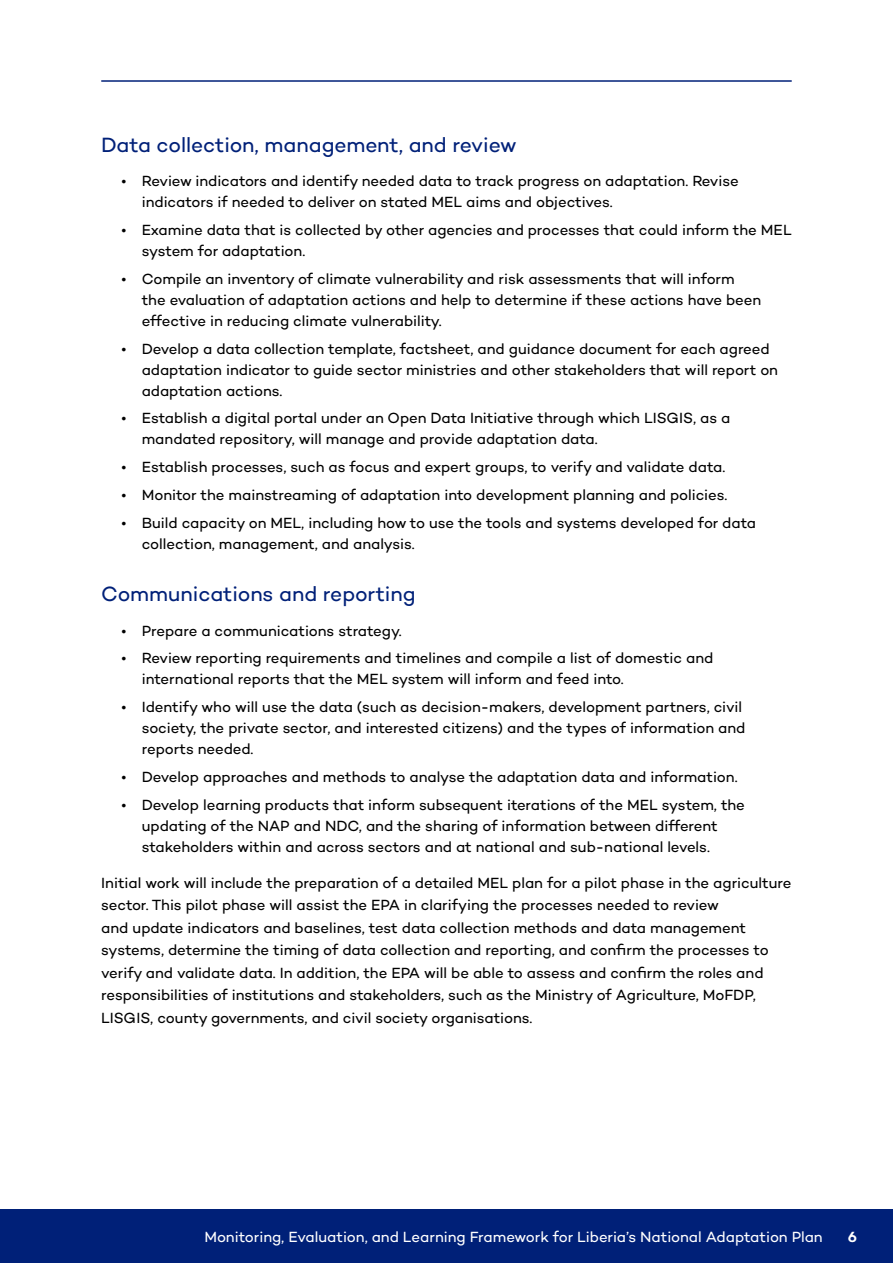
<style>
.page{position:relative;width:893px;height:1263px;background:#fff}
.page>*{position:absolute;margin:0;border:0;box-sizing:border-box;transform-origin:0 0}
.t1{font:21px "Campton";letter-spacing:-.005em;color:#002078}
.t2{font:15px/21px "Campton";letter-spacing:-.005em;color:#000}
.t3{font:15px "Campton";letter-spacing:-.005em;color:#fff}
.t4{font:600 15px "Campton";color:#fff}
</style>
<div class="page">
<hr style="left:101px;top:80px;width:691px;height:2px;background:#002078">
<div style="left:0;top:1209px;width:893px;height:54px;background:#002078"></div>
<h2 class="t1" style="left:101px;top:131px;width:417px">Data collection, management, and review</h2>
<p class="t2" style="left:142px;top:170px;width:598px;text-indent:-20px">• Review indicators and identify needed data to track progress on adaptation. Revise indicators if needed to deliver on stated MEL aims and objectives.</p>
<p class="t2" style="left:142px;top:219px;width:651px;text-indent:-20px">• Examine data that is collected by other agencies and processes that could inform the MEL system for adaptation.</p>
<p class="t2" style="left:142px;top:268px;width:621px;text-indent:-20px">• Compile an inventory of climate vulnerability and risk assessments that will inform the evaluation of adaptation actions and help to determine if these actions have been effective in reducing climate vulnerability.</p>
<p class="t2" style="left:142px;top:338px;width:638px;text-indent:-20px">• Develop a data collection template, factsheet, and guidance document for each agreed adaptation indicator to guide sector ministries and other stakeholders that will report on adaptation actions.</p>
<p class="t2" style="left:142px;top:407px;width:590px;text-indent:-20px">• Establish a digital portal under an Open Data Initiative through which LISGIS, as a mandated repository, will manage and provide adaptation data.</p>
<p class="t2" style="left:122px;top:456px;width:605px">• Establish processes, such as focus and expert groups, to verify and validate data.</p>
<p class="t2" style="left:122px;top:484px;width:607px">• Monitor the mainstreaming of adaptation into development planning and policies.</p>
<p class="t2" style="left:142px;top:512px;width:616px;text-indent:-20px">• Build capacity on MEL, including how to use the tools and systems developed for data collection, management, and analysis.</p>
<h2 class="t1" style="left:101px;top:581px;width:316px">Communications and reporting</h2>
<p class="t2" style="left:122px;top:620px;width:282px">• Prepare a communications strategy.</p>
<p class="t2" style="left:142px;top:647px;width:573px;text-indent:-20px">• Review reporting requirements and timelines and compile a list of domestic and international reports that the MEL system will inform and feed into.</p>
<p class="t2" style="left:142px;top:696px;width:605px;text-indent:-20px">• Identify who will use the data (such as decision-makers, development partners, civil society, the private sector, and interested citizens) and the types of information and reports needed.</p>
<p class="t2" style="left:122px;top:766px;width:618px">• Develop approaches and methods to analyse the adaptation data and information.</p>
<p class="t2" style="left:142px;top:794px;width:605px;text-indent:-20px">• Develop learning products that inform subsequent iterations of the MEL system, the updating of the NAP and NDC, and the sharing of information between different stakeholders within and across sectors and at national and sub-national levels.</p>
<p class="t2" style="left:101px;top:871px;width:692px;line-height:22.5px">Initial work will include the preparation of a detailed MEL plan for a pilot phase in the agriculture sector. This pilot phase will assist the EPA in clarifying the processes needed to review<br>and update indicators and baselines, test data collection methods and data management systems, determine the timing of data collection and reporting, and confirm the processes to verify and validate data. In addition, the EPA will be able to assess and confirm the roles and responsibilities of institutions and stakeholders, such as the Ministry of Agriculture, MoFDP, LISGIS, county governments, and civil society organisations.</p>
<p class="t3" style="left:204px;top:1227px;width:620px">Monitoring, Evaluation, and Learning Framework for Liberia’s National Adaptation Plan</p>
<p class="t4" style="left:848px;top:1227px;width:11px">6</p>
</div>
